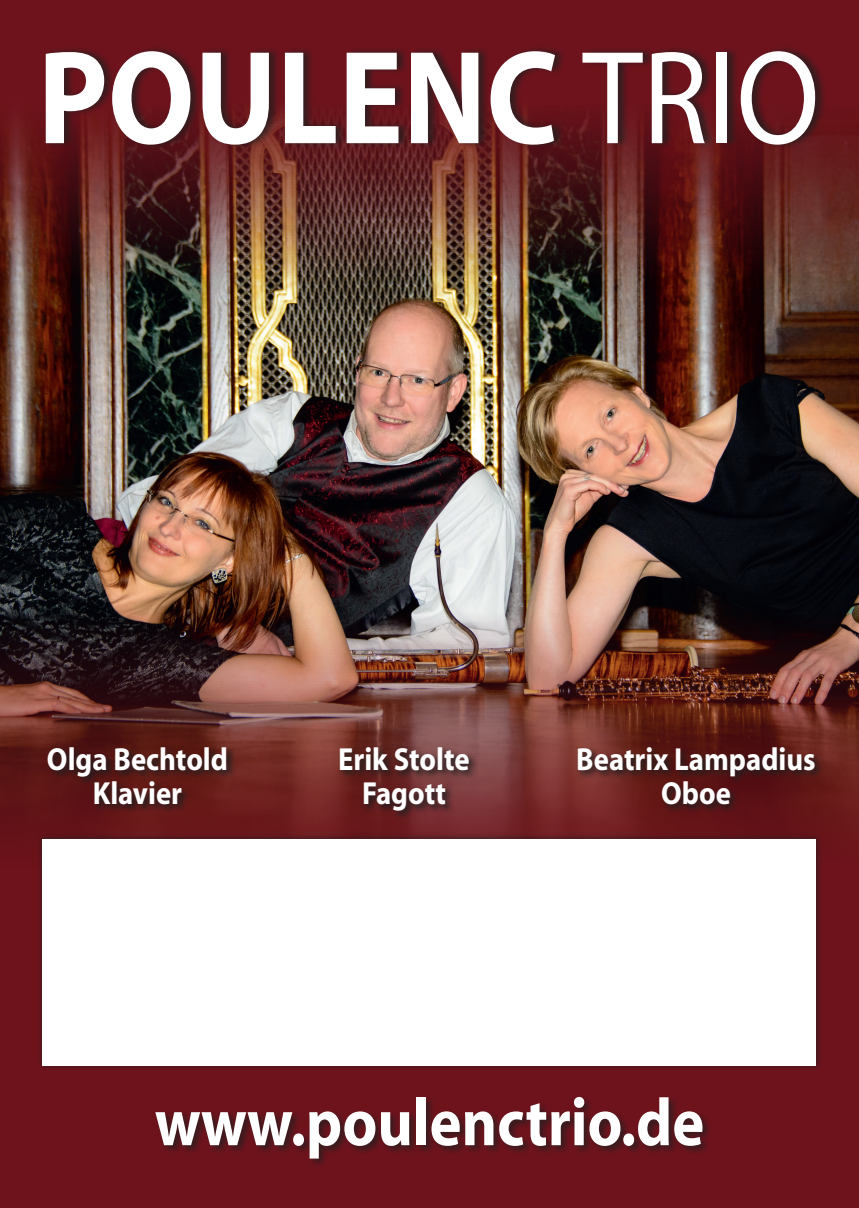
<style>
.page{position:relative;width:859px;height:1208px;background:#6e131c}
.page>*{position:absolute;margin:0;border:0;box-sizing:border-box;transform-origin:0 0}
.t1{font:700 134.1px "Myriad";color:#fff;scale:.9 1}
.t2{font:700 67.5px "Myriad";color:#fff;scale:.9 1}
.t3{font:700 32px/34px "Myriad";color:#fff;text-align:center;scale:.9 1}
.s1{font-weight:400}
</style>
<div class="page">
<img style="left:0;top:124px;width:859px;height:711px">
<div style="left:154px;top:1095px;width:558px;height:73px;background:#231f20;opacity:.75"></div>
<div style="left:45px;top:45px;width:782px;height:106px;background:#231f20;opacity:.75"></div>
<svg style="left:576px;top:745px;width:248px;height:69px"></svg>
<svg style="left:338px;top:745px;width:141px;height:75px"></svg>
<svg style="left:46px;top:745px;width:190px;height:69px"></svg>
<div style="left:37px;top:832px;width:785px;height:239px;background:#231f20;opacity:.75"></div>
<div style="left:43px;top:838px;width:773px;height:227px;background:#fff"></div>
<h1 class="t1" style="left:38px;top:29px;width:870px">Poulenc <span class="s1">Trio</span></h1>
<p class="t3" style="left:47px;top:743px;width:203px">Olga Bechtold<br>Klavier</p>
<p class="t3" style="left:338px;top:743px;width:148px">Erik Stolte<br>Fagott</p>
<p class="t3" style="left:576px;top:743px;width:268px">Beatrix Lampadius<br>Oboe</p>
<h2 class="t2" style="left:155px;top:1087px;width:612px">www.poulenctrio.de</h2>
</div>
